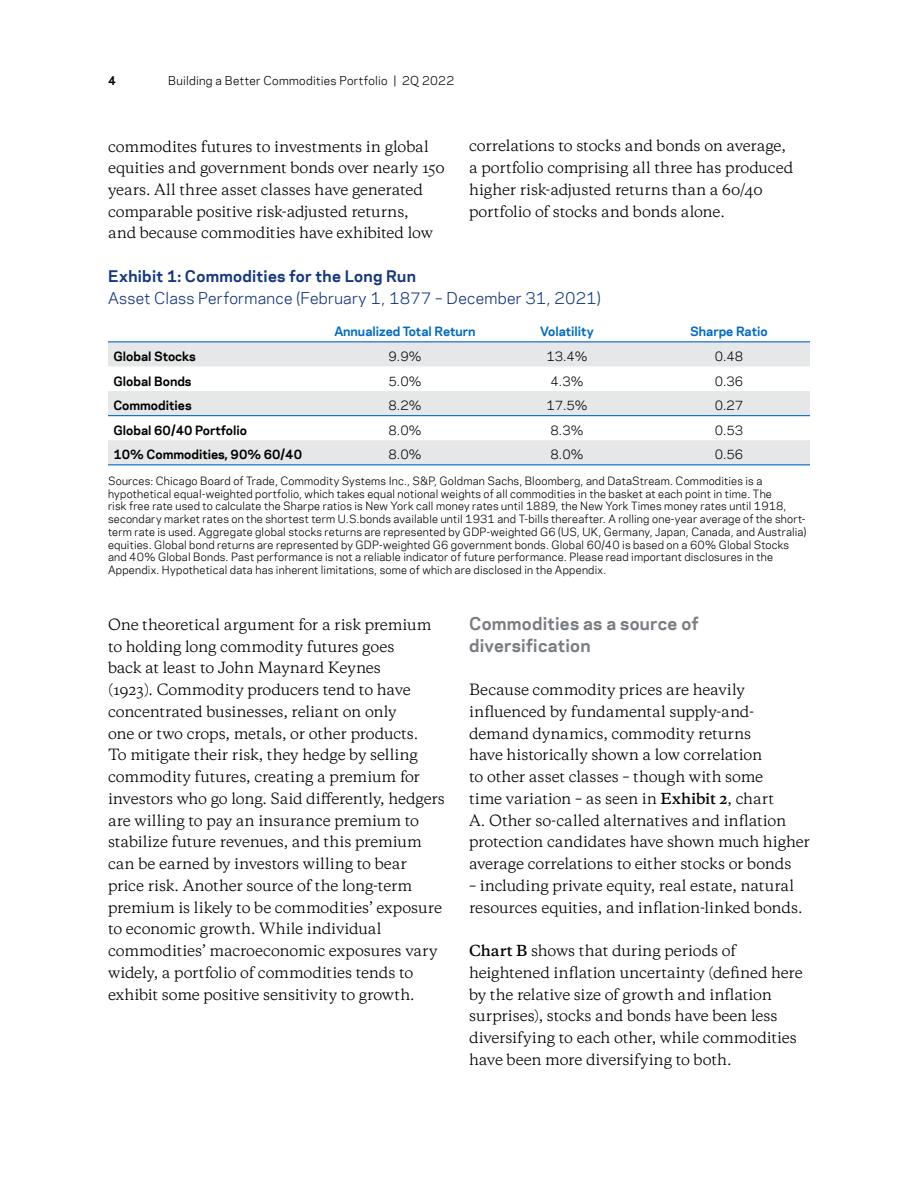
<style>
.page{position:relative;width:918px;height:1188px;background:#fff}
.page>*{position:absolute;margin:0;border:0;box-sizing:border-box;transform-origin:0 0}
.t1{font:700 16.5px/21.8px "AQR Polaris";letter-spacing:.015em;color:#797d82}
.t2{font:15px "AQR Polaris";letter-spacing:.015em;color:#14377d}
.t3{font:700 15px "AQR Polaris";letter-spacing:.02em;color:#14377d}
.t4{font:14.25px/21.8px "AQR Copernicus";letter-spacing:-.01em;color:#000}
.t5{font:700 12px "AQR Polaris";color:#000}
.t6{font:12px "AQR Polaris";color:#000}
.t7{font:700 12px "AQR Polaris";color:#006ac6}
.t8{font:11.25px "AQR Polaris";letter-spacing:.02em;color:#000}
.t9{font:700 11.25px "AQR Polaris";color:#000}
.t10{font:10.5px/12.8px "AQR Polaris";letter-spacing:.02em;color:#000}
.s1{font-weight:700}
</style>
<div class="page">
<div style="left:108px;top:342px;width:702px;height:24px;background:#e6e7e8"></div>
<svg style="left:108px;top:391px;width:702px;height:73px;fill:#e6e7e8"></svg>
<hr style="left:108px;top:464px;width:216px;height:1px;background:#006ac6">
<hr style="left:324px;top:464px;width:162px;height:1px;background:#006ac6">
<hr style="left:486px;top:464px;width:162px;height:1px;background:#006ac6">
<hr style="left:648px;top:464px;width:162px;height:1px;background:#006ac6">
<hr style="left:108px;top:341px;width:216px;height:1px;background:#006ac6">
<hr style="left:324px;top:341px;width:162px;height:1px;background:#006ac6">
<hr style="left:486px;top:341px;width:162px;height:1px;background:#006ac6">
<hr style="left:648px;top:341px;width:162px;height:1px;background:#006ac6">
<hr style="left:108px;top:415px;width:216px;height:1px;background:#006ac6">
<hr style="left:324px;top:415px;width:162px;height:1px;background:#006ac6">
<hr style="left:486px;top:415px;width:162px;height:1px;background:#006ac6">
<hr style="left:648px;top:415px;width:162px;height:1px;background:#006ac6">
<p class="t9" style="left:108px;top:72px;width:9px">4</p>
<p class="t8" style="left:168px;top:73px;width:288px">Building a Better Commodities Portfolio | 2Q 2022</p>
<p class="t4" style="left:108px;top:135px;width:338px">commodites futures to investments in global equities and government bonds over nearly 150 years. All three asset classes have generated comparable positive risk-adjusted returns,<br>and because commodities have exhibited low</p>
<p class="t4" style="left:469px;top:135px;width:326px">correlations to stocks and bonds on average, a portfolio comprising all three has produced higher risk-adjusted returns than a 60/40 portfolio of stocks and bonds alone.</p>
<p class="t3" style="left:108px;top:265px;width:309px">Exhibit 1: Commodities for the Long Run</p>
<p class="t2" style="left:108px;top:287px;width:494px">Asset Class Performance (February 1, 1877 – December 31, 2021)</p>
<p class="t7" style="left:334px;top:323px;width:143px">Annualized Total Return</p>
<p class="t7" style="left:540px;top:323px;width:55px">Volatility</p>
<p class="t7" style="left:690px;top:323px;width:79px">Sharpe Ratio</p>
<p class="t5" style="left:113px;top:347px;width:84px">Global Stocks</p>
<p class="t6" style="left:389px;top:347px;width:34px">9.9%</p>
<p class="t6" style="left:546px;top:347px;width:43px">13.4%</p>
<p class="t6" style="left:715px;top:347px;width:30px">0.48</p>
<p class="t5" style="left:113px;top:372px;width:80px">Global Bonds</p>
<p class="t6" style="left:389px;top:372px;width:34px">5.0%</p>
<p class="t6" style="left:551px;top:372px;width:34px">4.3%</p>
<p class="t6" style="left:715px;top:372px;width:30px">0.36</p>
<p class="t5" style="left:113px;top:397px;width:80px">Commodities</p>
<p class="t6" style="left:389px;top:397px;width:34px">8.2%</p>
<p class="t6" style="left:546px;top:397px;width:43px">17.5%</p>
<p class="t6" style="left:715px;top:397px;width:30px">0.27</p>
<p class="t5" style="left:113px;top:421px;width:135px">Global 60/40 Portfolio</p>
<p class="t6" style="left:389px;top:421px;width:34px">8.0%</p>
<p class="t6" style="left:551px;top:421px;width:34px">8.3%</p>
<p class="t6" style="left:715px;top:421px;width:30px">0.53</p>
<p class="t5" style="left:113px;top:446px;width:190px">10% Commodities, 90% 60/40</p>
<p class="t6" style="left:389px;top:446px;width:34px">8.0%</p>
<p class="t6" style="left:551px;top:446px;width:34px">8.0%</p>
<p class="t6" style="left:715px;top:446px;width:30px">0.56</p>
<p class="t10" style="left:108px;top:474px;width:700px">Sources: Chicago Board of Trade, Commodity Systems Inc., S&amp;P, Goldman Sachs, Bloomberg, and DataStream. Commodities is a hypothetical equal-weighted portfolio, which takes equal notional weights of all commodities in the basket at each point in time. The<br>risk free rate used to calculate the Sharpe ratios is New York call money rates until 1889, the New York Times money rates until 1918, secondary market rates on the shortest term U.S.bonds available until 1931 and T-bills thereafter. A rolling one-year average of the short&shy;term rate is used. Aggregate global stocks returns are represented by GDP-weighted G6 (US, UK, Germany, Japan, Canada, and Australia) equities. Global bond returns are represented by GDP-weighted G6 government bonds. Global 60/40 is based on a 60% Global Stocks and 40% Global Bonds. Past performance is not a reliable indicator of future performance. Please read important disclosures in the Appendix. Hypothetical data has inherent limitations, some of which are disclosed in the Appendix.</p>
<p class="t4" style="left:108px;top:614px;width:338px">One theoretical argument for a risk premium to holding long commodity futures goes<br>back at least to John Maynard Keynes<br>(1923). Commodity producers tend to have concentrated businesses, reliant on only<br>one or two crops, metals, or other products.<br>To mitigate their risk, they hedge by selling commodity futures, creating a premium for investors who go long. Said differently, hedgers are willing to pay an insurance premium to stabilize future revenues, and this premium can be earned by investors willing to bear price risk. Another source of the long-term premium is likely to be commodities’ exposure to economic growth. While individual commodities’ macroeconomic exposures vary widely, a portfolio of commodities tends to exhibit some positive sensitivity to growth.</p>
<p class="t1" style="left:469px;top:612px;width:231px">Commodities as a source of diversification</p>
<p class="t4" style="left:469px;top:679px;width:342px">Because commodity prices are heavily influenced by fundamental supply-and&shy;demand dynamics, commodity returns<br>have historically shown a low correlation<br>to other asset classes – though with some<br>time variation – as seen in <span class="s1">Exhibit 2</span>, chart<br>A. Other so-called alternatives and inflation protection candidates have shown much higher average correlations to either stocks or bonds</p>
<p class="t4" style="left:469px;top:875px;width:335px">– including private equity, real estate, natural resources equities, and inflation-linked bonds.</p>
<p class="t4" style="left:469px;top:940px;width:335px"><span class="s1">Chart B</span> shows that during periods of heightened inflation uncertainty (defined here by the relative size of growth and inflation surprises), stocks and bonds have been less diversifying to each other, while commodities have been more diversifying to both.</p>
</div>
